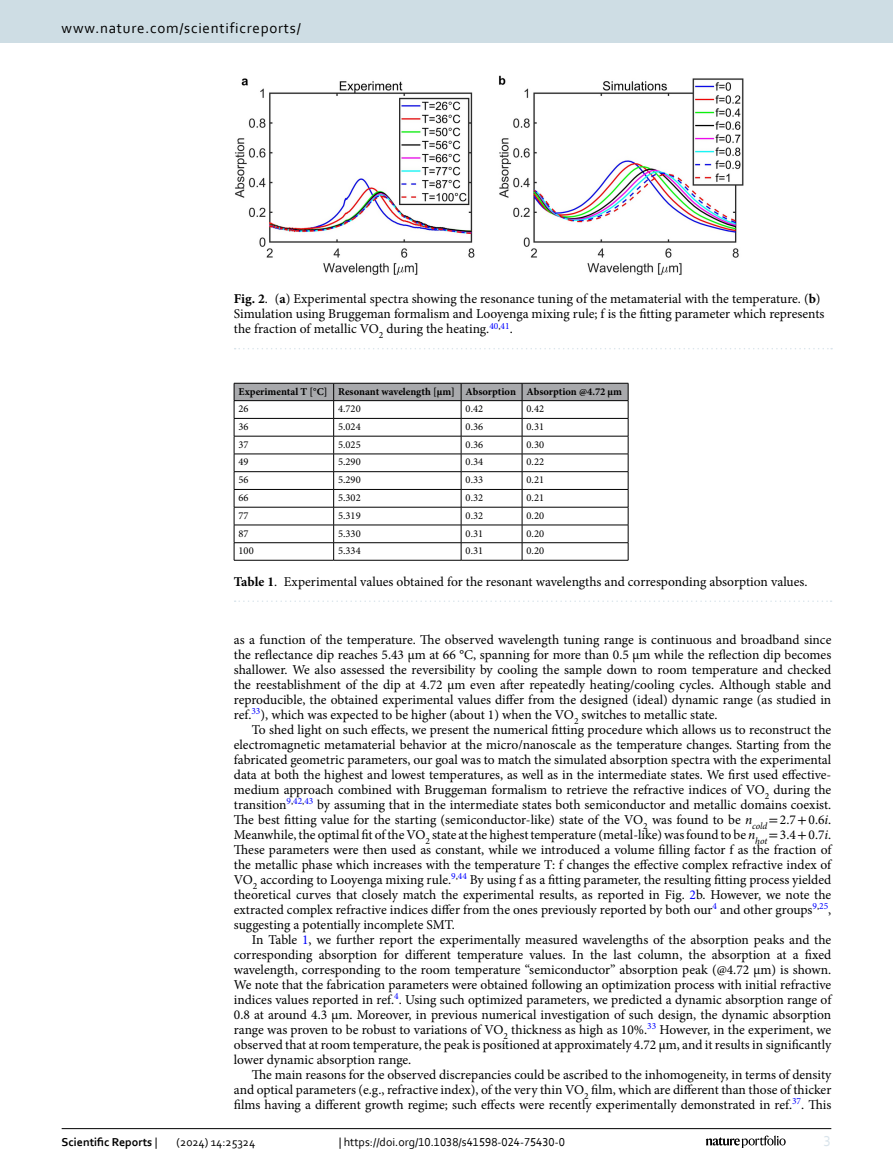
<style>
.page{position:relative;width:893px;height:1174px;background:#fff}
.page>*{position:absolute;margin:0;border:0;box-sizing:border-box;transform-origin:0 0}
.t1{font:15px "Corbel";letter-spacing:.05em;color:#000}
.t2{font:15px "Corbel";color:#d9e4eb}
.Body_Text_Indent{font:13.5px/15px "Minion Pro";color:#000;text-align:justify}
.Figure_Caption{font:13.5px/15px "Minion Pro";color:#000}
.Table_Caption{font:13.5px "Minion Pro";color:#000}
.t3{font:12px "Corbel";color:#000}
.t4{font:700 12px "Corbel";color:#000}
.Table_Body{font:10.5px "Minion Pro";color:#000}
.Table_Head{font:700 10.5px "Minion Pro";color:#000}
.s1{font-weight:700}
.s2{font-style:italic}
.s3{font-family:"STIX"}
.s4{color:#00f}
.s5{font-weight:400}
</style>
<div class="page">
<hr style="left:334px;top:560px;width:127px;height:1px;background:#000">
<hr style="left:461px;top:560px;width:61px;height:1px;background:#000">
<svg style="left:234px;top:383px;width:395px;height:177px"></svg>
<hr style="left:522px;top:560px;width:106px;height:1px;background:#000">
<hr style="left:234px;top:560px;width:100px;height:1px;background:#000">
<svg style="left:235px;top:600px;width:597px;height:2px"></svg>
<img style="left:235px;top:76px;width:509px;height:199px">
<svg style="left:235px;top:348px;width:597px;height:1px"></svg>
<hr style="left:62px;top:1128px;width:769px;height:1px;background:#000">
<svg style="left:706px;top:1135px;width:80px;height:12px"></svg>
<div style="left:0;top:0;width:893px;height:43px;background:#cedde4"></div>
<p class="t1" style="left:62px;top:18px;width:241px">www.nature.com/scientificreports/</p>
<p class="Figure_Caption" style="left:234px;top:292px;width:592px"><span class="s1">Fig. 2</span>. (<span class="s1">a</span>) Experimental spectra showing the resonance tuning of the metamaterial with the temperature. (<span class="s1">b</span>)<br>Simulation using Bruggeman formalism and Looyenga mixing rule; f is the fitting parameter which represents the fraction of metallic VO<sub>2</sub> during the heating.<sup>40</sup><sup>,</sup><sup>41</sup>.</p>
<p class="Table_Head" style="left:239px;top:384px;width:90px">Experimental T [°C]</p>
<p class="Table_Head" style="left:338px;top:384px;width:118px">Resonant wavelength [μm]</p>
<p class="Table_Head" style="left:466px;top:384px;width:52px">Absorption</p>
<p class="Table_Head" style="left:527px;top:384px;width:97px">Absorption @4.72 μm</p>
<p class="Table_Body" style="left:239px;top:402px;width:12px">26</p>
<p class="Table_Body" style="left:338px;top:402px;width:24px">4.720</p>
<p class="Table_Body" style="left:466px;top:402px;width:19px">0.42</p>
<p class="Table_Body" style="left:527px;top:402px;width:19px">0.42</p>
<p class="Table_Body" style="left:239px;top:419px;width:12px">36</p>
<p class="Table_Body" style="left:338px;top:419px;width:24px">5.024</p>
<p class="Table_Body" style="left:466px;top:419px;width:19px">0.36</p>
<p class="Table_Body" style="left:527px;top:419px;width:19px">0.31</p>
<p class="Table_Body" style="left:239px;top:437px;width:12px">37</p>
<p class="Table_Body" style="left:338px;top:437px;width:24px">5.025</p>
<p class="Table_Body" style="left:466px;top:437px;width:19px">0.36</p>
<p class="Table_Body" style="left:527px;top:437px;width:19px">0.30</p>
<p class="Table_Body" style="left:239px;top:455px;width:12px">49</p>
<p class="Table_Body" style="left:338px;top:455px;width:24px">5.290</p>
<p class="Table_Body" style="left:466px;top:455px;width:19px">0.34</p>
<p class="Table_Body" style="left:527px;top:455px;width:19px">0.22</p>
<p class="Table_Body" style="left:239px;top:473px;width:12px">56</p>
<p class="Table_Body" style="left:338px;top:473px;width:24px">5.290</p>
<p class="Table_Body" style="left:466px;top:473px;width:19px">0.33</p>
<p class="Table_Body" style="left:527px;top:473px;width:19px">0.21</p>
<p class="Table_Body" style="left:239px;top:490px;width:12px">66</p>
<p class="Table_Body" style="left:338px;top:490px;width:24px">5.302</p>
<p class="Table_Body" style="left:466px;top:490px;width:19px">0.32</p>
<p class="Table_Body" style="left:527px;top:490px;width:19px">0.21</p>
<p class="Table_Body" style="left:239px;top:508px;width:12px">77</p>
<p class="Table_Body" style="left:338px;top:508px;width:24px">5.319</p>
<p class="Table_Body" style="left:466px;top:508px;width:19px">0.32</p>
<p class="Table_Body" style="left:527px;top:508px;width:19px">0.20</p>
<p class="Table_Body" style="left:239px;top:526px;width:12px">87</p>
<p class="Table_Body" style="left:338px;top:526px;width:24px">5.330</p>
<p class="Table_Body" style="left:466px;top:526px;width:19px">0.31</p>
<p class="Table_Body" style="left:527px;top:526px;width:19px">0.20</p>
<p class="Table_Body" style="left:239px;top:544px;width:17px">100</p>
<p class="Table_Body" style="left:338px;top:544px;width:24px">5.334</p>
<p class="Table_Body" style="left:466px;top:544px;width:19px">0.31</p>
<p class="Table_Body" style="left:527px;top:544px;width:19px">0.20</p>
<p class="Table_Caption" style="left:234px;top:572px;width:575px"><span class="s1">Table 1</span>. Experimental values obtained for the resonant wavelengths and corresponding absorption values.</p>
<p class="Body_Text_Indent" style="left:234px;top:632px;width:599px">as a function of the temperature. The observed wavelength tuning range is continuous and broadband since the reflectance dip reaches 5.43 μm at 66 °C, spanning for more than 0.5 μm while the reflection dip becomes shallower. We also assessed the reversibility by cooling the sample down to room temperature and checked the reestablishment of the dip at 4.72 μm even after repeatedly heating/cooling cycles. Although stable and reproducible, the obtained experimental values differ from the designed (ideal) dynamic range (as studied in ref.<sup>33</sup>), which was expected to be higher (about 1) when the VO<sub>2</sub> switches to metallic state.</p>
<p class="Body_Text_Indent" style="left:234px;top:722px;width:599px;text-indent:18px">To shed light on such effects, we present the numerical fitting procedure which allows us to reconstruct the electromagnetic metamaterial behavior at the micro/nanoscale as the temperature changes. Starting from the fabricated geometric parameters, our goal was to match the simulated absorption spectra with the experimental data at both the highest and lowest temperatures, as well as in the intermediate states. We first used effective&shy;medium approach combined with Bruggeman formalism to retrieve the refractive indices of VO<sub>2</sub> during the transition<sup>9</sup><sup>,</sup><sup>42</sup><sup>,</sup><sup>43</sup> by assuming that in the intermediate states both semiconductor and metallic domains coexist.<br>The best fitting value for the starting (semiconductor-like) state of the VO<sub>2</sub> was found to be <span class="s2">n</span><sub>cold</sub> <span class="s3">=</span>2.7<span class="s3">+</span>0.6<span class="s2">i</span>.<br>Meanwhile, the optimal fit of the VO<sub>2</sub> state at the highest temperature (metal-like) was found to be <span class="s2">n</span><sub>ℎot</sub> <span class="s3">=</span>3.4<span class="s3">+</span>0.7<span class="s2">i</span>.<br>These parameters were then used as constant, while we introduced a volume filling factor f as the fraction of the metallic phase which increases with the temperature T: f changes the effective complex refractive index of VO<sub>2</sub> according to Looyenga mixing rule.<sup>9</sup><sup>,</sup><sup>44</sup> By using f as a fitting parameter, the resulting fitting process yielded theoretical curves that closely match the experimental results, as reported in Fig. <span class="s4">2</span>b. However, we note the extracted complex refractive indices differ from the ones previously reported by both our<sup>4</sup> and other groups<sup>9</sup><sup>,</sup><sup>25</sup>, suggesting a potentially incomplete SMT.</p>
<p class="Body_Text_Indent" style="left:234px;top:932px;width:599px;text-indent:18px">In Table <span class="s4">1</span>, we further report the experimentally measured wavelengths of the absorption peaks and the corresponding absorption for different temperature values. In the last column, the absorption at a fixed wavelength, corresponding to the room temperature “semiconductor” absorption peak (@4.72 μm) is shown.<br>We note that the fabrication parameters were obtained following an optimization process with initial refractive indices values reported in ref.<sup>4</sup>. Using such optimized parameters, we predicted a dynamic absorption range of 0.8 at around 4.3 μm. Moreover, in previous numerical investigation of such design, the dynamic absorption range was proven to be robust to variations of VO<sub>2</sub> thickness as high as 10%.<sup>33</sup> However, in the experiment, we observed that at room temperature, the peak is positioned at approximately 4.72 μm, and it results in significantly lower dynamic absorption range.</p>
<p class="Body_Text_Indent" style="left:234px;top:1067px;width:599px;text-indent:18px">The main reasons for the observed discrepancies could be ascribed to the inhomogeneity, in terms of density and optical parameters (e.g., refractive index), of the very thin VO<sub>2</sub> film, which are different than those of thicker films having a different growth regime; such effects were recently experimentally demonstrated in ref.<sup>37</sup>. This</p>
<p class="t4" style="left:62px;top:1134px;width:97px">Scientific Reports <span class="s5">|</span></p>
<p class="t3" style="left:177px;top:1134px;width:80px">(2024) 14:25324</p>
<p class="t3" style="left:339px;top:1134px;width:228px">| https://doi.org/10.1038/s41598-024-75430-0</p>
<p class="t2" style="left:824px;top:1132px;width:9px">3</p>
</div>
